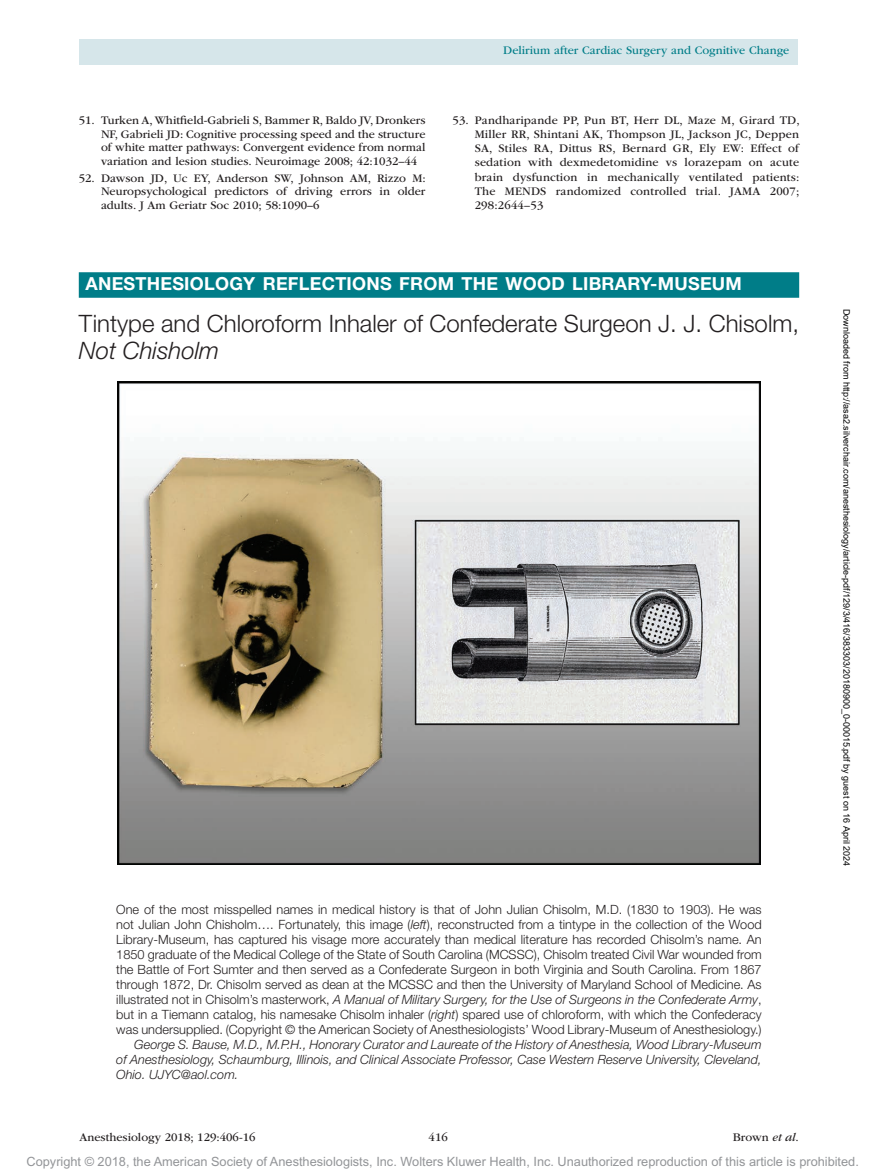
<style>
.page{position:relative;width:878px;height:1175px;background:#fff}
.page>*{position:absolute;margin:0;border:0;box-sizing:border-box;transform-origin:0 0}
.t1{font:300 24px "Helvetica Neue";color:#231f20}
.t2{font:italic 300 24px "Helvetica Neue";color:#231f20}
.t3{font:700 18px "Helvetica Neue LT Std";letter-spacing:.015em;color:#fff}
.t4{font:300 12.75px/15px "Helvetica Neue";color:#231f20;text-align:justify}
.t5{font:italic 300 12.75px/15px "Helvetica Neue";color:#231f20;text-align:justify}
.t6{font:12.75px "Arial MT Std";color:#939598}
.t7{font:12px/14.1px "ITC Garamond Std";color:#231f20;text-align:justify}
.t8{font:12px "ITC Garamond Std";color:#007d88}
.t9{font:9px "Arial";color:#000}
.s1{font-style:italic}
</style>
<div class="page">
<div style="left:79px;top:39px;width:718px;height:25px;background:#d6e6ea"></div>
<img style="left:118px;top:382px;width:642px;height:482px">
<div style="left:79px;top:272px;width:720px;height:26px;background:#007d88"></div>
<p class="t7" style="left:101px;top:113px;width:326px;line-height:13.6px;text-indent:-22px">51. Turken A, Whitfield-Gabrieli S, Bammer R, Baldo JV, Dronkers NF, Gabrieli JD: Cognitive processing speed and the structure of white matter pathways: Convergent evidence from normal variation and lesion studies. Neuroimage 2008; 42:1032–44</p>
<p class="t7" style="left:101px;top:171px;width:326px;line-height:13.6px;text-indent:-22px">52. Dawson JD, Uc EY, Anderson SW, Johnson AM, Rizzo M:<br>Neuropsychological predictors of driving errors in older adults. J Am Geriatr Soc 2010; 58:1090–6</p>
<p class="t8" style="left:503px;top:44px;width:288px">Delirium after Cardiac Surgery and Cognitive Change</p>
<p class="t7" style="left:474px;top:113px;width:326px;text-indent:-22px">53. Pandharipande PP, Pun BT, Herr DL, Maze M, Girard TD, Miller RR, Shintani AK, Thompson JL, Jackson JC, Deppen SA, Stiles RA, Dittus RS, Bernard GR, Ely EW: Effect of sedation with dexmedetomidine vs lorazepam on acute brain dysfunction in mechanically ventilated patients:<br>The MENDS randomized controlled trial. JAMA 2007; 298:2644–53</p>
<h2 class="t3" style="left:86px;top:273px;width:657px">ANESTHESIOLOGY REFLECTIONS FROM THE WOOD LIBRARY-MUSEUM</h2>
<h1 class="t1" style="left:79px;top:308px;width:721px">Tintype and Chloroform Inhaler of Confederate Surgeon J. J. Chisolm,</h1>
<h1 class="t2" style="left:79px;top:336px;width:142px">Not Chisholm</h1>
<p class="t4" style="left:116px;top:901px;width:647px">One of the most misspelled names in medical history is that of John Julian Chisolm, M.D. (1830 to 1903). He was not Julian John Chisholm…. Fortunately, this image (<span class="s1">left</span>), reconstructed from a tintype in the collection of the Wood Library-Museum, has captured his visage more accurately than medical literature has recorded Chisolm’s name. An 1850 graduate of the Medical College of the State of South Carolina (MCSSC), Chisolm treated Civil War wounded from the Battle of Fort Sumter and then served as a Confederate Surgeon in both Virginia and South Carolina. From 1867 through 1872, Dr. Chisolm served as dean at the MCSSC and then the University of Maryland School of Medicine. As illustrated not in Chisolm’s masterwork, <span class="s1">A Manual of Military Surgery, for the Use of Surgeons in the Confederate Army</span>, but in a Tiemann catalog, his namesake Chisolm inhaler (<span class="s1">right</span>) spared use of chloroform, with which the Confederacy was undersupplied. (Copyright © the American Society of Anesthesiologists’ Wood Library-Museum of Anesthesiology.)</p>
<p class="t5" style="left:116px;top:1036px;width:647px;text-indent:18px">George S. Bause, M.D., M.P.H., Honorary Curator and Laureate of the History of Anesthesia, Wood Library-Museum of Anesthesiology, Schaumburg, Illinois, and Clinical Associate Professor, Case Western Reserve University, Cleveland, Ohio. UJYC@aol.com.</p>
<p class="t7" style="left:80px;top:1129px;width:177px">Anesthesiology 2018; 129:406-16</p>
<p class="t7" style="left:428px;top:1129px;width:21px">416</p>
<p class="t7" style="left:732px;top:1129px;width:68px">Brown <span class="s1">et al</span>.</p>
<p class="t9" style="left:850px;top:309px;width:559px;rotate:90deg">Downloaded from http://asa2.silverchair.com/anesthesiology/article-pdf/129/3/416/383303/20180900_0-00015.pdf by guest on 16 April 2024</p>
<p class="t6" style="left:27px;top:1154px;width:833px">Copyright © 2018, the American Society of Anesthesiologists, Inc. Wolters Kluwer Health, Inc. Unauthorized reproduction of this article is prohibited.</p>
</div>
